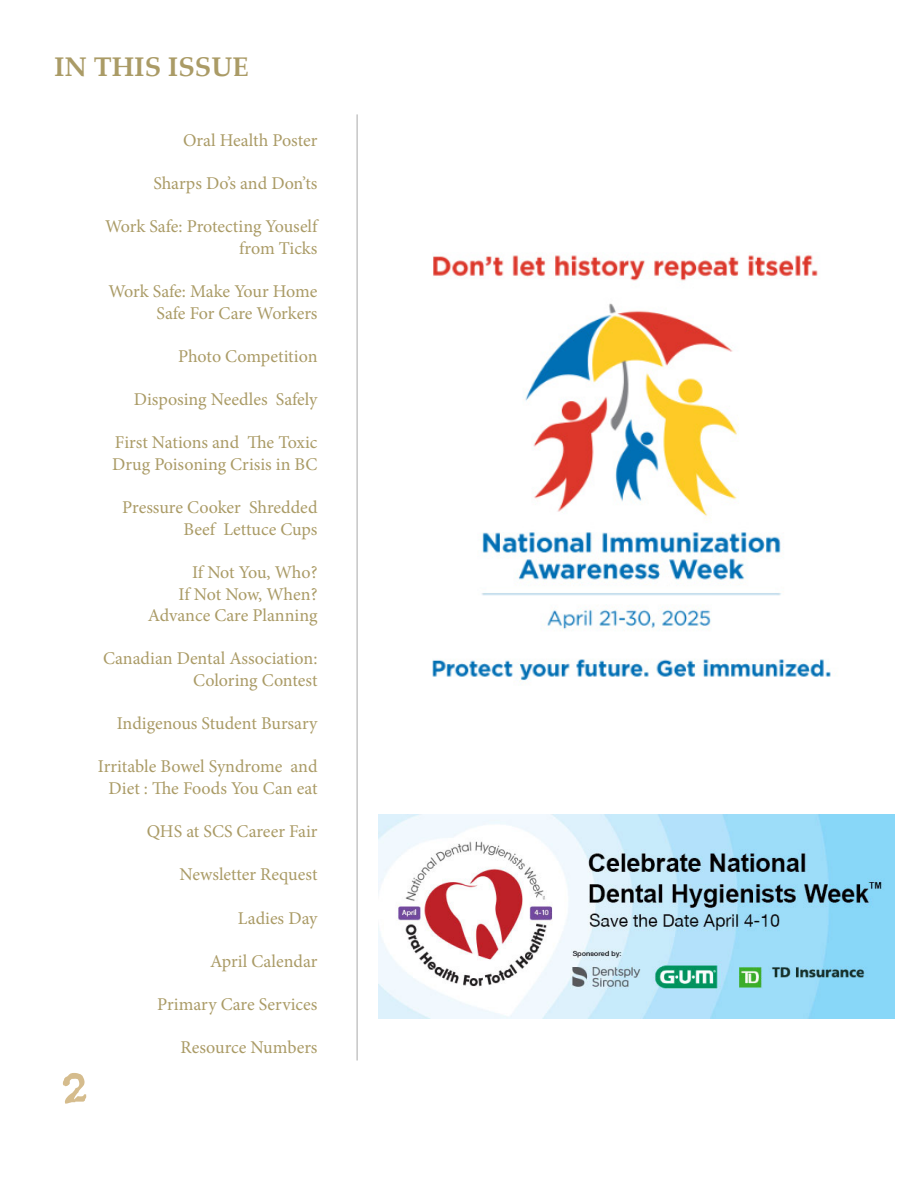
<style>
.page{position:relative;width:918px;height:1188px;background:#fff}
.page>*{position:absolute;margin:0;border:0;box-sizing:border-box;transform-origin:0 0}
.t1{font:63px "Ugly Qua";color:#d5bc8d}
.Subhead{font:700 27px "Palatino Linotype";color:#aa9b66}
.t2{font:18px/21.6px "Minion Pro";letter-spacing:-.005em;color:#aa9b66;text-align:right}
</style>
<div class="page">
<hr style="left:356px;top:114px;width:2px;height:946px;background:#c6c6c6">
<img style="left:432px;top:254px;width:399px;height:427px">
<img style="left:379px;top:815px;width:515px;height:203px">
<p class="Subhead" style="left:54px;top:48px;width:196px">IN THIS ISSUE</p>
<h1 class="t1" style="left:61px;top:1030px;width:29px">2</h1>
<p class="t2" style="left:183px;top:129px;width:136px">Oral Health Poster</p>
<p class="t2" style="left:153px;top:173px;width:166px">Sharps Do’s and Don’ts</p>
<p class="t2" style="left:105px;top:216px;width:214px">Work Safe: Protecting Youself from Ticks</p>
<p class="t2" style="left:109px;top:281px;width:210px">Work Safe: Make Your Home<br>Safe For Care Workers</p>
<p class="t2" style="left:178px;top:345px;width:141px">Photo Competition</p>
<p class="t2" style="left:134px;top:389px;width:185px">Disposing Needles Safely</p>
<p class="t2" style="left:112px;top:432px;width:207px;text-align:left">First Nations and The Toxic<br>Drug Poisoning Crisis in BC</p>
<p class="t2" style="left:122px;top:497px;width:197px">Pressure Cooker Shredded<br>Beef Lettuce Cups</p>
<p class="t2" style="left:192px;top:561px;width:127px">If Not You, Who?</p>
<p class="t2" style="left:179px;top:583px;width:140px">If Not Now, When?</p>
<p class="t2" style="left:148px;top:605px;width:171px">Advance Care Planning</p>
<p class="t2" style="left:103px;top:648px;width:216px">Canadian Dental Association:<br>Coloring Contest</p>
<p class="t2" style="left:117px;top:713px;width:202px">Indigenous Student Bursary</p>
<p class="t2" style="left:98px;top:756px;width:221px">Irritable Bowel Syndrome and<br>Diet : The Foods You Can eat</p>
<p class="t2" style="left:147px;top:821px;width:172px">QHS at SCS Career Fair</p>
<p class="t2" style="left:179px;top:864px;width:140px">Newsletter Request</p>
<p class="t2" style="left:238px;top:907px;width:81px">Ladies Day</p>
<p class="t2" style="left:210px;top:950px;width:109px">April Calendar</p>
<p class="t2" style="left:157px;top:993px;width:162px">Primary Care Services</p>
<p class="t2" style="left:181px;top:1037px;width:138px">Resource Numbers</p>
</div>
